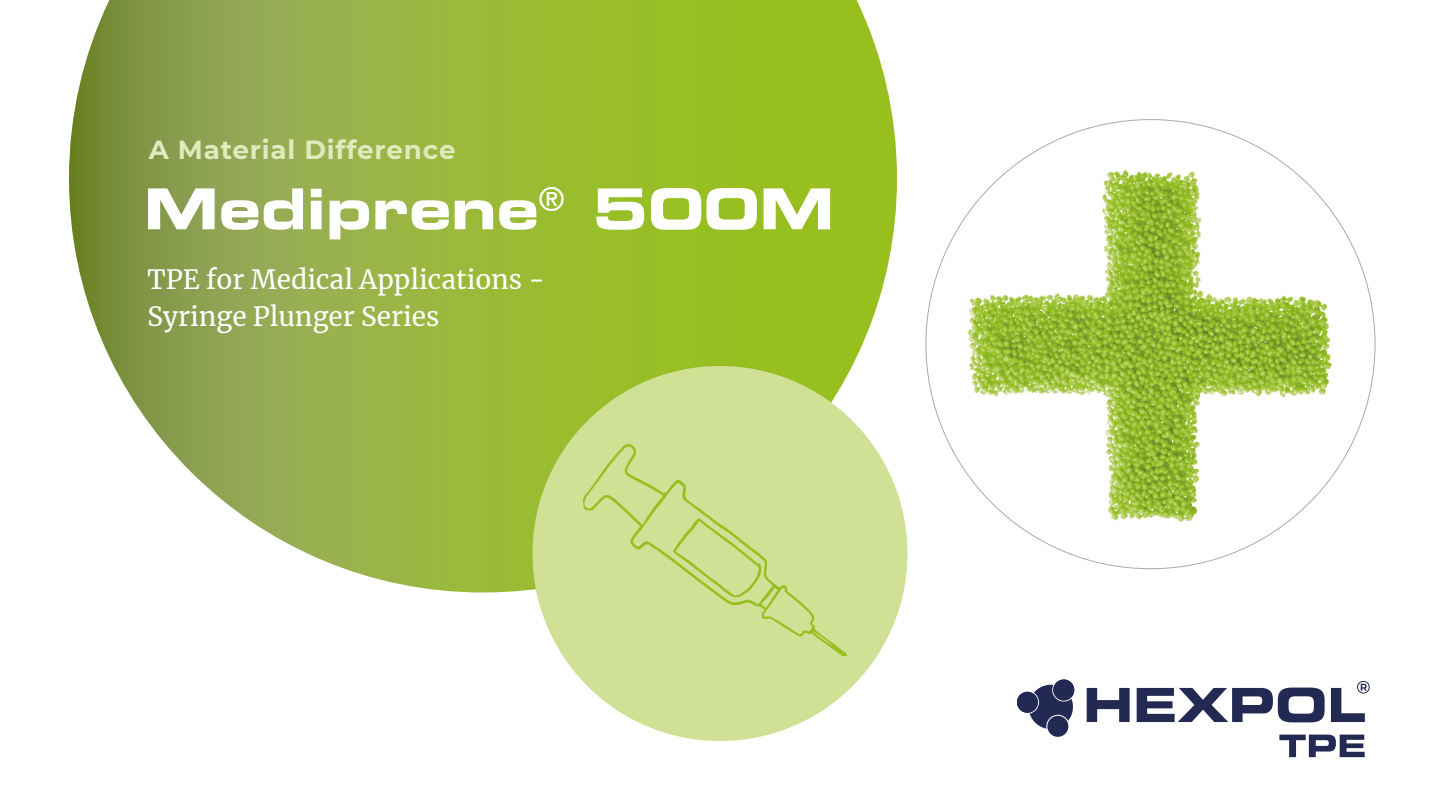
<style>
.page{position:relative;width:1440px;height:810px;background:#fff}
.page>*{position:absolute;margin:0;border:0;box-sizing:border-box;transform-origin:0 0}
.t1{font:56.25px "Eurostile Bold Extended Two";color:#fff}
.t2{font:26.25px/37.5px "Merriweather";color:#fff}
.t3{font:700 26.25px "Montserrat";letter-spacing:.03em;color:#e0eabc}
</style>
<div class="page">
<svg style="left:1087px;top:688px;width:43px;height:34px"></svg>
<svg style="left:1137px;top:688px;width:188px;height:34px"></svg>
<svg style="left:1331px;top:681px;width:39px;height:41px"></svg>
<div style="left:1017px;top:692px;width:21px;height:21px;background:#222953;border-radius:50%"></div>
<div style="left:1047px;top:716px;width:21px;height:21px;background:#222953;border-radius:50%"></div>
<svg style="left:1030px;top:685px;width:43px;height:44px"></svg>
<div style="left:1053px;top:679px;width:21px;height:21px;background:#222953;border-radius:50%"></div>
<svg style="left:1279px;top:735px;width:86px;height:22px"></svg>
<svg style="left:69px;top:0;width:828px;height:592px;background:#a1bb50"></svg>
<img style="left:929px;top:121px;width:443px;height:447px">
<div style="left:532px;top:366px;width:376px;height:375px;background:#d0e095;border-radius:50%"></div>
<svg style="left:583px;top:444px;width:264px;height:212px"></svg>
<svg style="left:673px;top:518px;width:89px;height:80px"></svg>
<p class="t3" style="left:149px;top:130px;width:308px">A Material Difference</p>
<h1 class="t1" style="left:144px;top:169px;width:692px">Mediprene<sup>®</sup> 500M</h1>
<p class="t2" style="left:148px;top:260px;width:399px">TPE for Medical Applications -<br>Syringe Plunger Series</p>
</div>
